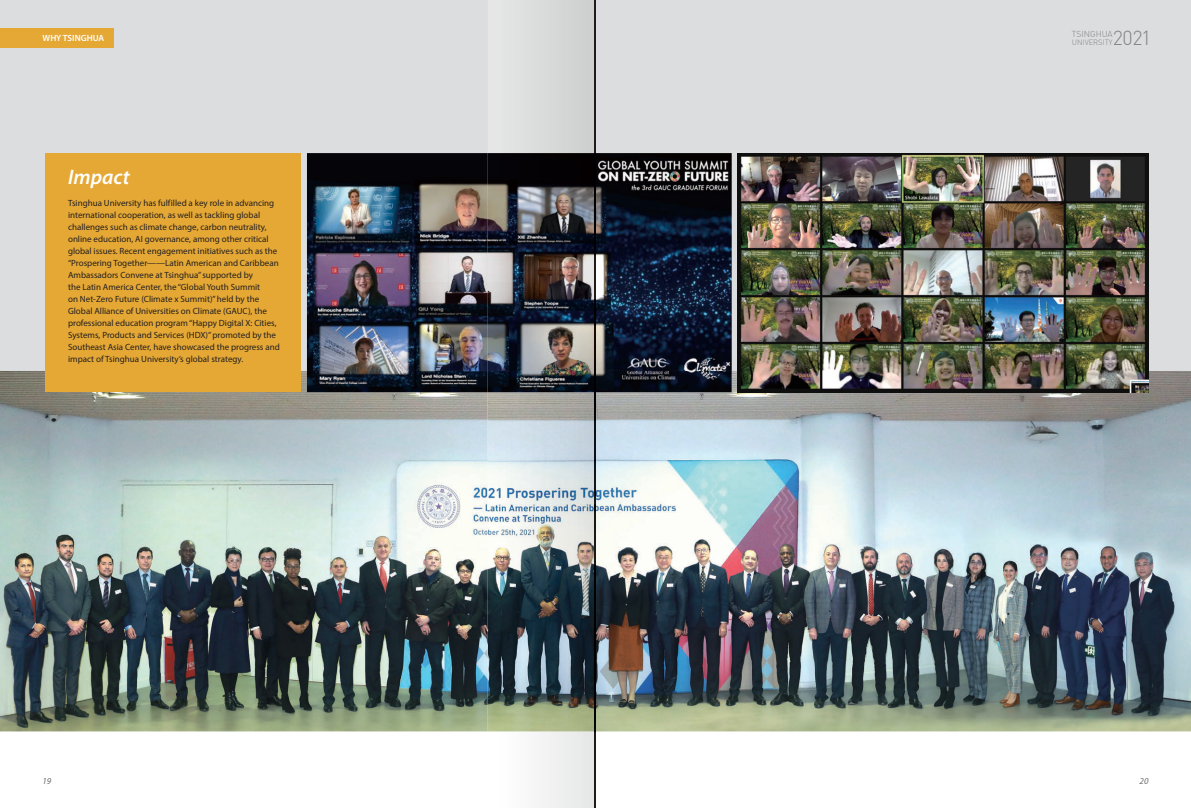
<style>
.page{position:relative;width:1191px;height:808px;background:#fff}
.page>*{position:absolute;margin:0;border:0;box-sizing:border-box;transform-origin:0 0}
.t1{font:italic 600 21px "Myriad Pro";color:#fff}
.t2{font:300 19.9px "DIN Pro";color:#808285}
.t3{font:9px/12px "Myriad Pro";color:#231f20}
.t4{font:600 9px "Myriad Pro";color:#fff}
.t5{font:italic 9px "Myriad Pro";color:#6c6d70}
.t6{font:300 8.5px "DIN Pro";color:#808285}
.t7{font:300 7.6px "DIN Pro";color:#808285}
</style>
<div class="page">
<div style="left:0;top:0;width:1191px;height:374px;background:#dcdddf"></div>
<img style="left:0;top:371px;width:1191px;height:360px">
<div style="left:45px;top:153px;width:255px;height:238px;background:#e5a835"></div>
<img style="left:737px;top:153px;width:411px;height:239px">
<img style="left:307px;top:153px;width:424px;height:239px">
<div style="left:0;top:28px;width:113px;height:19px;background:#e5a835"></div>
<svg style="left:488px;top:731px;width:107px;height:77px"></svg>
<div style="left:568px;top:0;width:27px;height:153px;background:#d0d1d1"></div>
<img style="left:488px;top:153px;width:107px;height:578px">
<img style="left:595px;top:392px;width:1px;height:416px">
<img style="left:595px;top:0;width:1px;height:371px">
<svg style="left:595px;top:371px;width:1px;height:21px"></svg>
<p class="t4" style="left:43px;top:33px;width:63px">WHY TSINGHUA</p>
<h2 class="t2" style="left:1112px;top:25px;width:40px">2021</h2>
<p class="t6" style="left:1071px;top:28px;width:42px">TSINGHUA</p>
<p class="t7" style="left:1071px;top:37px;width:42px">UNIVERSITY</p>
<h1 class="t1" style="left:68px;top:166px;width:63px">Impact</h1>
<p class="t3" style="left:68px;top:197px;width:213px">Tsinghua University has fulfilled a key role in advancing international cooperation, as well as tackling global challenges such as climate change, carbon neutrality, online education, AI governance, among other critical global issues. Recent engagement initiatives such as the “Prospering Together——Latin American and Caribbean Ambassadors Convene at Tsinghua” supported by<br>the Latin America Center, the “Global Youth Summit<br>on Net-Zero Future (Climate x Summit)” held by the Global Alliance of Universities on Climate (GAUC), the professional education program “Happy Digital X: Cities, Systems, Products and Services (HDX)” promoted by the Southeast Asia Center, have showcased the progress and impact of Tsinghua University’s global strategy.</p>
<p class="t5" style="left:43px;top:776px;width:10px">19</p>
<p class="t5" style="left:1139px;top:776px;width:10px">20</p>
</div>
